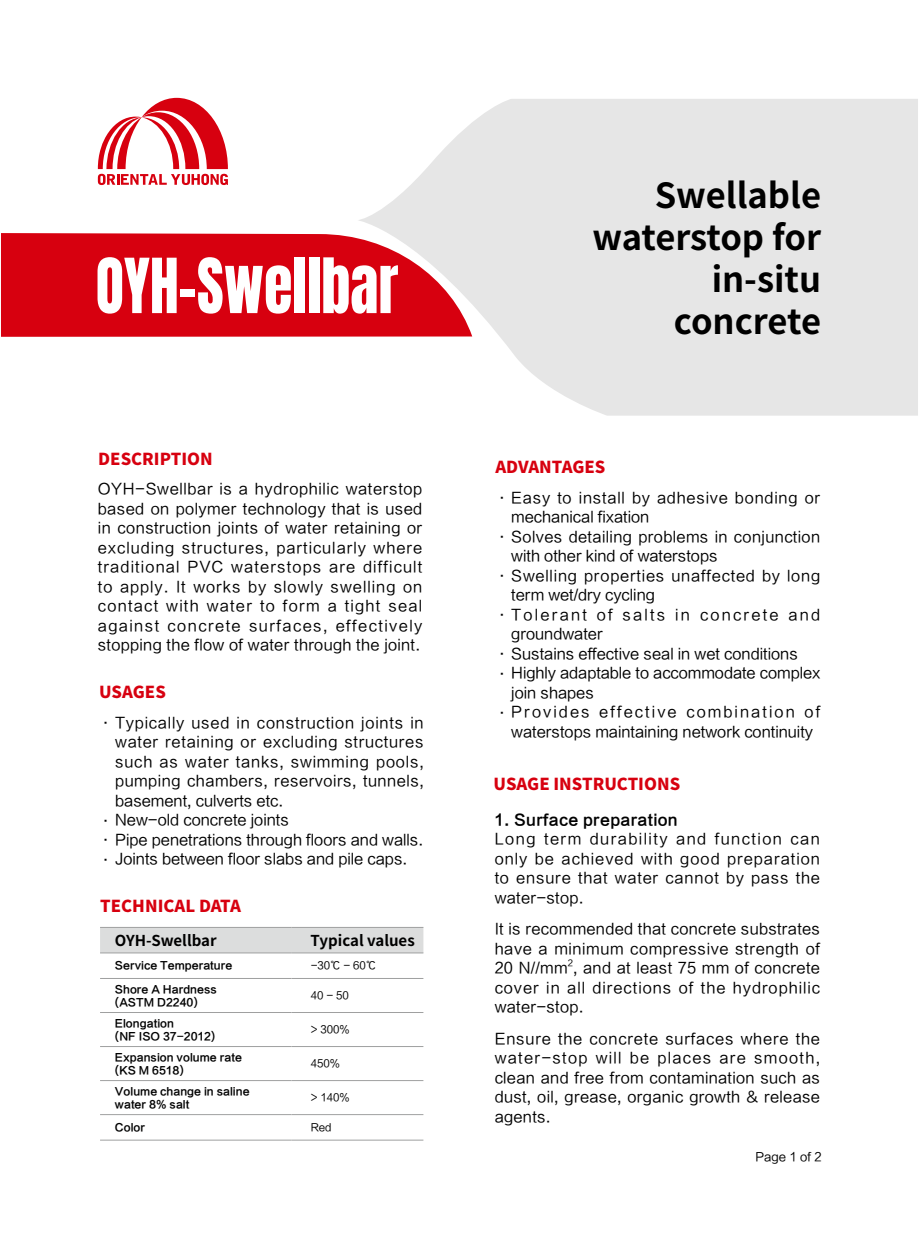
<style>
.page{position:relative;width:919px;height:1238px;background:#fff}
.page>*{position:absolute;margin:0;border:0;box-sizing:border-box;transform-origin:0 0}
.t1{font:64.5px "Anton";color:#fff;scale:.9 1}
.t2{font:700 34.5px/42px "Source Han Sans CN";color:#000;text-align:right}
.t3{font:800 16.5px "Source Han Sans CN";color:#d7000f}
.t4{font:15px/19.5px "FZLTHK GBK1 0";letter-spacing:.02em;color:#000;text-align:justify}
.t5{font:15px "FZLTHK GBK1 0";color:#000}
.t6{font:15px "FZLTHK GBK1 0";letter-spacing:.05em;color:#000}
.t7{font:15px/19.5px "FZLTHK GBK1 0";letter-spacing:.065em;color:#000}
.t8{font:15px "FZLTHK GBK1 0";letter-spacing:-.005em;color:#000}
.t9{font:15px "FZLTHK GBK1 0";letter-spacing:.045em;color:#000}
.t10{font:15px "FZLTHK GBK1 0";letter-spacing:.055em;color:#000}
.t11{font:15px "FZLTHK GBK1 0";letter-spacing:.135em;color:#000}
.t12{font:15px "FZLTHK GBK1 0";letter-spacing:.145em;color:#000}
.t13{font:700 15px "Source Han Sans CN";color:#000}
.t14{font:15px "FZLTCHK GBK1 0";letter-spacing:.02em;color:#000}
.t15{font:12px "FZLTHK GBK1 0";color:#000}
.t16{font:10.5px/13.5px "FZLTCHK GBK1 0";color:#000}
.t17{font:10.5px "FZLTHK GBK1 0";color:#000}
.t18{font:8.7px "FZLTHK GBK1 0";color:#000}
</style>
<div class="page">
<div style="left:1px;top:233px;width:356px;height:104px;background:#d7000f"></div>
<svg style="left:357px;top:99px;width:560px;height:316px;background:#e9dfe0"></svg>
<svg style="left:98px;top:98px;width:130px;height:87px"></svg>
<div style="left:100px;top:928px;width:323px;height:24px;background:#dcdddd"></div>
<hr style="left:100px;top:927px;width:191px;height:1px;background:#9fa0a0">
<hr style="left:291px;top:927px;width:132px;height:1px;background:#9fa0a0">
<hr style="left:100px;top:952px;width:191px;height:1px;background:#9fa0a0">
<hr style="left:291px;top:952px;width:132px;height:1px;background:#9fa0a0">
<hr style="left:100px;top:1046px;width:191px;height:1px;background:#9fa0a0">
<hr style="left:291px;top:1046px;width:132px;height:1px;background:#9fa0a0">
<hr style="left:100px;top:978px;width:191px;height:1px;background:#9fa0a0">
<hr style="left:291px;top:978px;width:132px;height:1px;background:#9fa0a0">
<hr style="left:100px;top:1012px;width:191px;height:1px;background:#9fa0a0">
<hr style="left:291px;top:1012px;width:132px;height:1px;background:#9fa0a0">
<hr style="left:100px;top:1080px;width:191px;height:1px;background:#9fa0a0">
<hr style="left:291px;top:1080px;width:132px;height:1px;background:#9fa0a0">
<hr style="left:100px;top:1114px;width:191px;height:1px;background:#9fa0a0">
<hr style="left:291px;top:1114px;width:132px;height:1px;background:#9fa0a0">
<hr style="left:100px;top:1139px;width:191px;height:1px;background:#9fa0a0">
<hr style="left:291px;top:1139px;width:132px;height:1px;background:#9fa0a0">
<h1 class="t1" style="left:96px;top:253px;width:338px">OYH-Swellbar</h1>
<p class="t3" style="left:98px;top:449px;width:116px">DESCRIPTION</p>
<p class="t4" style="left:98px;top:479px;width:326px">OYH-Swellbar is a hydrophilic waterstop based on polymer technology that is used in construction joints of water retaining or excluding structures, particularly where traditional PVC waterstops are difficult to apply. It works by slowly swelling on contact with water to form a tight seal against concrete surfaces, effectively stopping the flow of water through the joint.</p>
<p class="t3" style="left:99px;top:682px;width:68px">USAGES</p>
<p class="t6" style="left:98px;top:714px;width:327px">·Typically used in construction joints in</p>
<p class="t9" style="left:115px;top:733px;width:310px">water retaining or excluding structures</p>
<p class="t10" style="left:115px;top:753px;width:310px">such as water tanks, swimming pools,</p>
<p class="t4" style="left:115px;top:771px;width:310px">pumping chambers, reservoirs, tunnels,</p>
<p class="t5" style="left:115px;top:792px;width:169px">basement, culverts etc.</p>
<p class="t5" style="left:98px;top:811px;width:192px">·New-old concrete joints</p>
<p class="t5" style="left:98px;top:831px;width:326px">·Pipe penetrations through floors and walls.</p>
<p class="t5" style="left:98px;top:850px;width:310px">·Joints between floor slabs and pile caps.</p>
<p class="t3" style="left:100px;top:896px;width:142px">TECHNICAL DATA</p>
<p class="t13" style="left:115px;top:931px;width:103px">OYH-Swellbar</p>
<p class="t13" style="left:310px;top:931px;width:106px">Typical values</p>
<p class="t16" style="left:115px;top:959px;width:119px">Service Temperature</p>
<p class="t17" style="left:310px;top:960px;width:67px">-30℃ - 60℃</p>
<p class="t16" style="left:115px;top:982px;width:103px">Shore A Hardness (ASTM D2240)</p>
<p class="t17" style="left:310px;top:989px;width:40px">40 - 50</p>
<p class="t16" style="left:115px;top:1016px;width:102px">Elongation<br>(NF ISO 37-2012)</p>
<p class="t17" style="left:310px;top:1023px;width:40px">&gt; 300%</p>
<p class="t16" style="left:115px;top:1050px;width:128px">Expansion volume rate (KS M 6518)</p>
<p class="t17" style="left:310px;top:1057px;width:31px">450%</p>
<p class="t16" style="left:115px;top:1084px;width:136px">Volume change in saline water 8% salt</p>
<p class="t17" style="left:310px;top:1091px;width:41px">&gt; 140%</p>
<p class="t16" style="left:115px;top:1120px;width:32px">Color</p>
<p class="t17" style="left:310px;top:1121px;width:22px">Red</p>
<h2 class="t2" style="left:592px;top:175px;width:230px">Swellable waterstop for in-situ concrete</h2>
<p class="t3" style="left:495px;top:457px;width:111px">ADVANTAGES</p>
<p class="t6" style="left:494px;top:489px;width:327px">·Easy to install by adhesive bonding or</p>
<p class="t5" style="left:511px;top:508px;width:140px">mechanical fixation</p>
<p class="t4" style="left:494px;top:527px;width:327px">·Solves detailing problems in conjunction</p>
<p class="t5" style="left:511px;top:547px;width:208px">with other kind of waterstops</p>
<p class="t6" style="left:494px;top:567px;width:327px">·Swelling properties unaffected by long</p>
<p class="t5" style="left:511px;top:586px;width:145px">term wet/dry cycling</p>
<p class="t12" style="left:494px;top:606px;width:327px">·Tolerant of salts in concrete and</p>
<p class="t5" style="left:511px;top:625px;width:93px">groundwater</p>
<p class="t5" style="left:494px;top:645px;width:305px">·Sustains effective seal in wet conditions</p>
<p class="t8" style="left:494px;top:664px;width:327px">·Highly adaptable to accommodate complex</p>
<p class="t5" style="left:511px;top:684px;width:84px">join shapes</p>
<p class="t11" style="left:494px;top:703px;width:327px">·Provides effective combination of</p>
<p class="t5" style="left:511px;top:723px;width:303px">waterstops maintaining network continuity</p>
<p class="t3" style="left:493px;top:775px;width:188px">USAGE INSTRUCTIONS</p>
<p class="t14" style="left:494px;top:811px;width:184px">1. Surface preparation</p>
<p class="t4" style="left:494px;top:829px;width:327px">Long term durability and function can only be achieved with good preparation to ensure that water cannot by pass the water-stop.</p>
<p class="t4" style="left:494px;top:919px;width:327px">It is recommended that concrete substrates have a minimum compressive strength of 20 N//mm , and at least 75 mm of concrete</p>
<p class="t18" style="left:568px;top:958px;width:7px">2</p>
<p class="t7" style="left:494px;top:978px;width:327px">cover in all directions of the hydrophilic water-stop.</p>
<p class="t4" style="left:494px;top:1029px;width:327px">Ensure the concrete surfaces where the water-stop will be places are smooth, clean and free from contamination such as dust, oil, grease, organic growth &amp; release agents.</p>
<p class="t15" style="left:755px;top:1150px;width:68px">Page 1 of 2</p>
</div>
